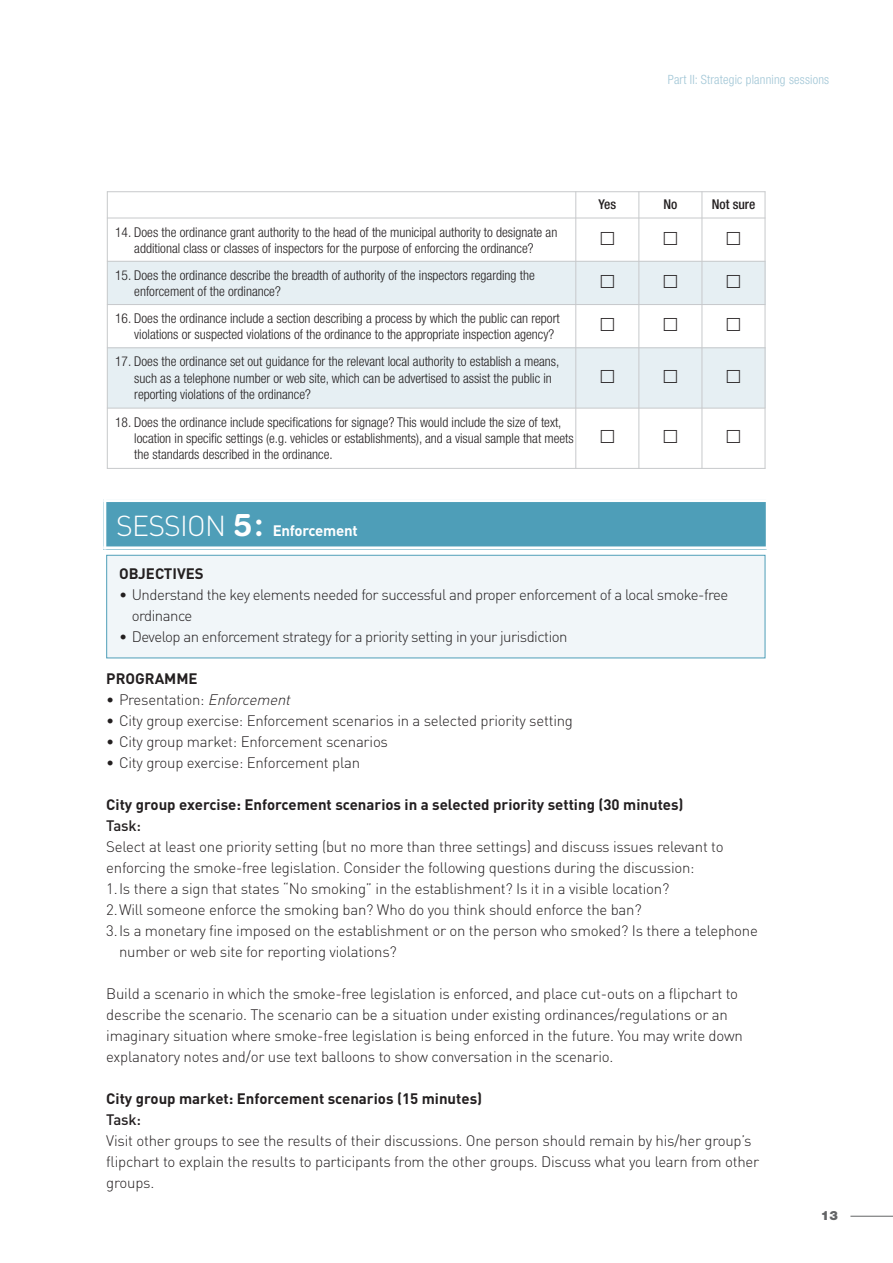
<style>
.page{position:relative;width:893px;height:1263px;background:#fff}
.page>*{position:absolute;margin:0;border:0;box-sizing:border-box;transform-origin:0 0}
.t1{font:300 15px/21px "DIN";letter-spacing:-.015em;color:#231f20}
.t2{font:300 15px/21px "DIN";letter-spacing:-.035em;color:#231f20}
.t3{font:700 15px "DIN";color:#231f20}
.t4{font:700 15px "DIN";letter-spacing:-.015em;color:#fff}
.t5{font:500 15px "DIN";letter-spacing:-.015em;color:#231f20}
.t6{font:300 condensed 13.5px/16.2px "Helvetica Neue";color:#231f20}
.t7{font:500 condensed 13.5px "Helvetica Neue";color:#231f20}
.t8{font:300 condensed 12.75px "Helvetica Neue";letter-spacing:.015em;color:#a1c6d6}
.t9{font:900 12.75px "Helvetica Neue";color:#636466}
.s1{font-weight:300;font-size:28.5px}
.s2{font-family:"Helvetica Rounded";font-size:31.5px}
.s3{font-style:italic}
</style>
<div class="page">
<div style="left:107px;top:556px;width:658px;height:101px;background:#f1f6f9"></div>
<div style="left:106px;top:555px;width:659px;height:103px;border:1px solid #4e9eb8"></div>
<hr style="left:850px;top:1216px;width:43px;height:1px;background:#636466">
<div style="left:107px;top:261px;width:469px;height:44px;background:#e6eff3"></div>
<div style="left:576px;top:261px;width:63px;height:44px;background:#e6eff3"></div>
<div style="left:639px;top:261px;width:63px;height:44px;background:#e6eff3"></div>
<div style="left:702px;top:261px;width:63px;height:44px;background:#e6eff3"></div>
<div style="left:107px;top:348px;width:469px;height:60px;background:#e6eff3"></div>
<div style="left:576px;top:348px;width:63px;height:60px;background:#e6eff3"></div>
<div style="left:639px;top:348px;width:63px;height:60px;background:#e6eff3"></div>
<div style="left:702px;top:348px;width:63px;height:60px;background:#e6eff3"></div>
<hr style="left:107px;top:191px;width:1px;height:278px;background:#c7c9cb">
<hr style="left:575px;top:191px;width:1px;height:278px;background:#c7c9cb">
<hr style="left:638px;top:191px;width:1px;height:278px;background:#c7c9cb">
<hr style="left:702px;top:191px;width:1px;height:278px;background:#c7c9cb">
<hr style="left:765px;top:191px;width:1px;height:278px;background:#c7c9cb">
<hr style="left:107px;top:191px;width:658px;height:1px;background:#c7c9cb">
<hr style="left:107px;top:218px;width:658px;height:1px;background:#c7c9cb">
<hr style="left:107px;top:261px;width:658px;height:1px;background:#c7c9cb">
<hr style="left:107px;top:304px;width:658px;height:1px;background:#c7c9cb">
<hr style="left:107px;top:347px;width:658px;height:1px;background:#c7c9cb">
<hr style="left:107px;top:408px;width:658px;height:1px;background:#c7c9cb">
<hr style="left:107px;top:468px;width:658px;height:1px;background:#c7c9cb">
<div style="left:103px;top:499px;width:664px;height:50px;background:#4e9eb8"></div>
<hr style="left:103px;top:499px;width:3px;height:50px;background:#fff">
<hr style="left:766px;top:499px;width:3px;height:50px;background:#fff">
<hr style="left:103px;top:499px;width:666px;height:3px;background:#fff">
<hr style="left:103px;top:546px;width:666px;height:3px;background:#fff">
<p class="t8" style="left:668px;top:75px;width:163px">Part II: Strategic planning sessions</p>
<p class="t6" style="left:115px;top:225px;width:444px;text-align:center">14. Does the ordinance grant authority to the head of the municipal authority to designate an additional class or classes of inspectors for the purpose of enforcing the ordinance?</p>
<p class="t6" style="left:134px;top:268px;width:402px;text-indent:-19px">15. Does the ordinance describe the breadth of authority of the inspectors regarding the enforcement of the ordinance?</p>
<p class="t6" style="left:134px;top:311px;width:427px;text-indent:-19px">16. Does the ordinance include a section describing a process by which the public can report violations or suspected violations of the ordinance to the appropriate inspection agency?</p>
<p class="t6" style="left:134px;top:355px;width:427px;text-indent:-19px">17. Does the ordinance set out guidance for the relevant local authority to establish a means, such as a telephone number or web site, which can be advertised to assist the public in reporting violations of the ordinance?</p>
<p class="t6" style="left:134px;top:415px;width:441px;text-indent:-19px">18. Does the ordinance include specifications for signage? This would include the size of text, location in specific settings (e.g. vehicles or establishments), and a visual sample that meets the standards described in the ordinance.</p>
<p class="t4" style="left:116px;top:525px;width:243px"><span class="s1">SESSION</span> <span class="s2">5:</span> Enforcement</p>
<p class="t7" style="left:598px;top:199px;width:19px">Yes</p>
<p class="t7" style="left:663px;top:199px;width:15px">No</p>
<p class="t7" style="left:712px;top:199px;width:45px">Not sure</p>
<p class="t3" style="left:119px;top:568px;width:86px">OBJECTIVES</p>
<p class="t2" style="left:132px;top:586px;width:598px;text-indent:-13px">• Understand the key elements needed for successful and proper enforcement of a local smoke-free ordinance</p>
<p class="t2" style="left:119px;top:628px;width:450px">• Develop an enforcement strategy for a priority setting in your jurisdiction</p>
<p class="t3" style="left:106px;top:673px;width:93px">PROGRAMME</p>
<p class="t1" style="left:106px;top:691px;width:188px">• Presentation: <span class="s3">Enforcement</span></p>
<p class="t1" style="left:106px;top:712px;width:468px">• City group exercise: Enforcement scenarios in a selected priority setting</p>
<p class="t1" style="left:106px;top:733px;width:283px">• City group market: Enforcement scenarios</p>
<p class="t1" style="left:106px;top:754px;width:255px">• City group exercise: Enforcement plan</p>
<p class="t3" style="left:106px;top:799px;width:579px">City group exercise: Enforcement scenarios in a selected priority setting (30 minutes)</p>
<p class="t5" style="left:106px;top:820px;width:36px">Task:</p>
<p class="t1" style="left:106px;top:838px;width:619px">Select at least one priority setting (but no more than three settings) and discuss issues relevant to</p>
<p class="t1" style="left:106px;top:859px;width:590px">enforcing the smoke-free legislation. Consider the following questions during the discussion:</p>
<p class="t1" style="left:106px;top:880px;width:565px">1.Is there a sign that states “No smoking” in the establishment? Is it in a visible location?</p>
<p class="t1" style="left:106px;top:901px;width:537px">2.Will someone enforce the smoking ban? Who do you think should enforce the ban?</p>
<p class="t1" style="left:106px;top:922px;width:653px">3.Is a monetary fine imposed on the establishment or on the person who smoked? Is there a telephone</p>
<p class="t1" style="left:119px;top:943px;width:279px">number or web site for reporting violations?</p>
<p class="t1" style="left:106px;top:985px;width:638px">Build a scenario in which the smoke-free legislation is enforced, and place cut-outs on a flipchart to describe the scenario. The scenario can be a situation under existing ordinances/regulations or an imaginary situation where smoke-free legislation is being enforced in the future. You may write down explanatory notes and/or use text balloons to show conversation in the scenario.</p>
<p class="t3" style="left:106px;top:1093px;width:377px">City group market: Enforcement scenarios (15 minutes)</p>
<p class="t5" style="left:106px;top:1114px;width:36px">Task:</p>
<p class="t1" style="left:106px;top:1132px;width:654px">Visit other groups to see the results of their discussions. One person should remain by his/her group’s flipchart to explain the results to participants from the other groups. Discuss what you learn from other groups.</p>
<p class="t9" style="left:821px;top:1210px;width:19px">13</p>
</div>
